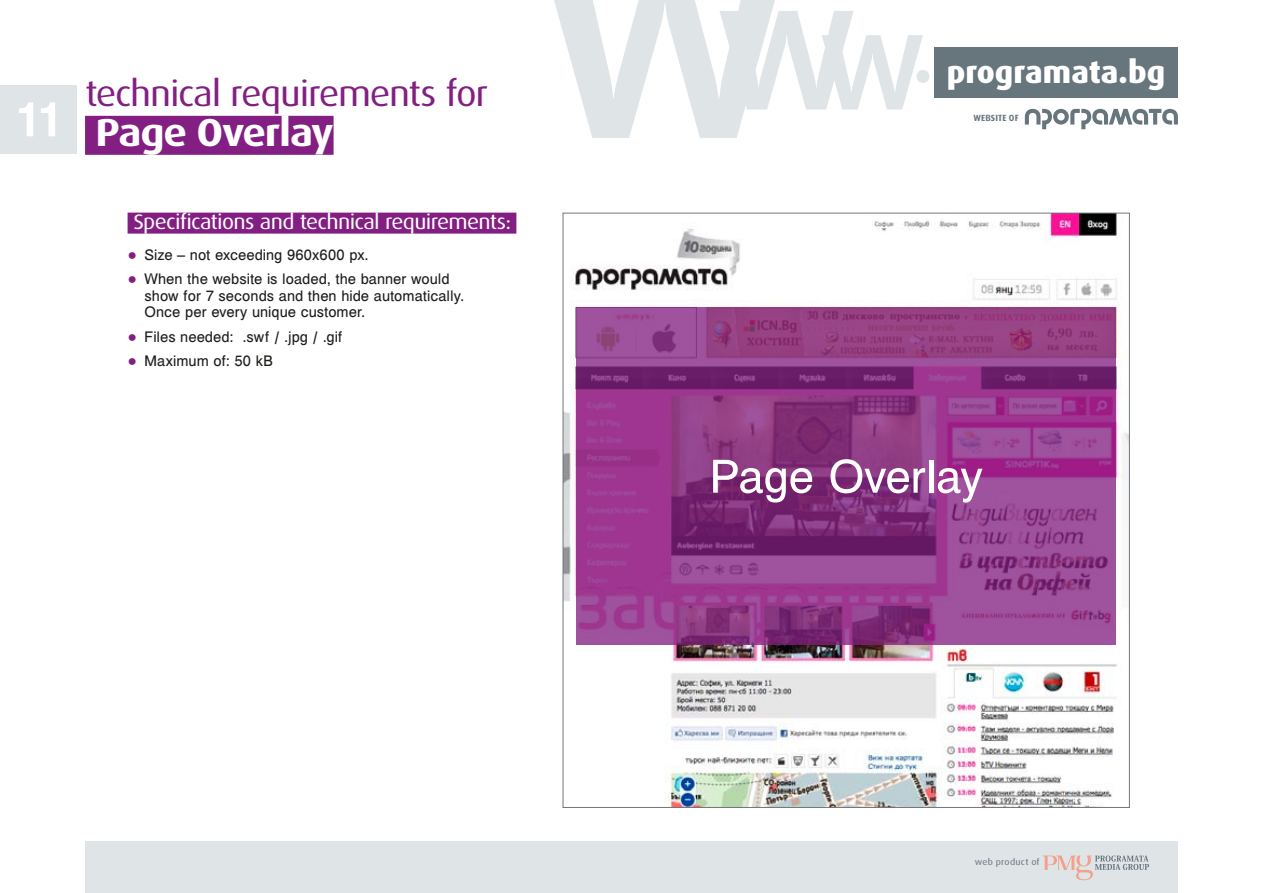
<style>
.page{position:relative;width:1263px;height:893px;background:#fff}
.page>*{position:absolute;margin:0;border:0;box-sizing:border-box;transform-origin:0 0}
.t1{font:500 333px "Hermes Bg";color:#dfe4e7}
.t2{font:700 54px "Helen Bg";color:#fff}
.t3{font:900 54px "Hermes Bg";color:#dfe4e7}
.t4{font:51.45px "Helen Bg";letter-spacing:-.015em;color:#fff}
.t5{font:700 39px "Hermes Bg";letter-spacing:-.03em;color:#fff;scale:1.1 1}
.t6{font:36px "Hermes Bg";letter-spacing:-.035em;color:#831f82;scale:1.1 1}
.t7{font:800 31.5px "Hermes Bg";color:#fff}
.t8{font:21px "Hermes Bg";letter-spacing:-.03em;color:#fff;scale:1.1 1}
.t9{font:16.5px/16.5px "Helen Bg";color:#1d1d1b}
.t10{font:9px "Hermes Bg";letter-spacing:.025em;color:#67757d;scale:1.1 1}
.t11{font:700 9px "Hermes Bg";letter-spacing:.015em;color:#67757d}
.s1{font-weight:900;color:#831f82}
.s2{font-size:183px}
.s3{font-size:138px}
</style>
<div class="page">
<div style="left:85px;top:842px;width:1093px;height:51px;background:#dfe4e7"></div>
<div style="left:934px;top:47px;width:244px;height:50px;background:#67757d"></div>
<svg style="left:1025px;top:109px;width:153px;height:20px"></svg>
<div style="left:0;top:85px;width:77px;height:68px;background:#dfe4e7"></div>
<svg style="left:1043px;top:855px;width:106px;height:25px"></svg>
<div style="left:85px;top:116px;width:249px;height:39px;background:#831f82"></div>
<div style="left:128px;top:213px;width:388px;height:21px;background:#831f82"></div>
<svg style="left:562px;top:212px;width:568px;height:596px"></svg>
<svg style="left:576px;top:308px;width:540px;height:337px;background:#913a88"></svg>
<h2 class="t2" style="left:15px;top:98px;width:50px">11</h2>
<h3 class="t6" style="left:85px;top:73px;width:368px">technical requirements for</h3>
<h3 class="t5" style="left:95px;top:110px;width:218px">Page Overlay</h3>
<p class="t8" style="left:133px;top:210px;width:345px">Specifications and technical requirements:</p>
<p class="t9" style="left:128px;top:247px;width:242px"><span class="s1">•</span> Size – not exceeding 960x600 px.</p>
<p class="t9" style="left:145px;top:272px;width:321px;text-indent:-17px"><span class="s1">•</span> When the website is loaded, the banner would show for 7 seconds and then hide automatically.<br>Once per every unique customer.</p>
<p class="t9" style="left:128px;top:329px;width:217px"><span class="s1">•</span> Files needed: .swf / .jpg / .gif</p>
<p class="t9" style="left:128px;top:354px;width:147px"><span class="s1">•</span> Maximum of: 50 kB</p>
<h1 class="t1" style="left:533px;top:-163px;width:395px">w<span class="s2">w</span><span class="s3">w</span></h1>
<h2 class="t3" style="left:914px;top:32px;width:18px">.</h2>
<h3 class="t7" style="left:947px;top:54px;width:220px">programata.bg</h3>
<p class="t11" style="left:973px;top:113px;width:47px">website of</p>
<h3 class="t4" style="left:710px;top:457px;width:274px">Page Overlay</h3>
<p class="t10" style="left:975px;top:857px;width:61px">web product of</p>
</div>
